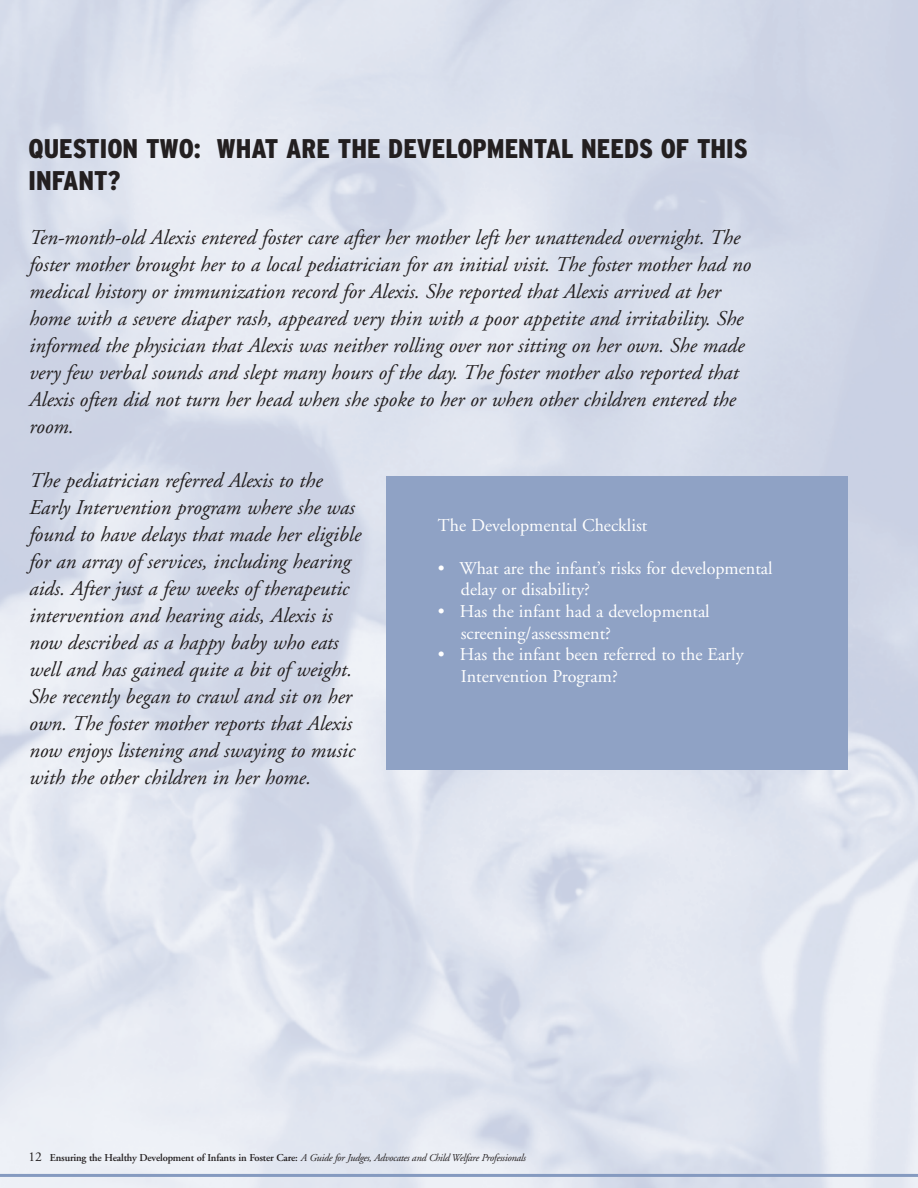
<style>
.page{position:relative;width:918px;height:1188px;background:#fff}
.page>*{position:absolute;margin:0;border:0;box-sizing:border-box;transform-origin:0 0}
.t1{font:900 condensed 27px/32.4px "Interstate";color:#231f20}
.t2{font:italic 21px/27px "Adobe Garamond";color:#231f20}
.t3{font:18px/21.6px "Adobe Garamond";color:#fff}
.t4{font:italic 10.5px "Adobe Garamond";letter-spacing:-.025em;color:#231f20}
.s1{font-style:normal;font-size:13.5px}
.s2{font-weight:600;font-style:normal}
</style>
<div class="page">
<div style="left:387px;top:476px;width:461px;height:294px;background:#8fa2c5"></div>
<hr style="left:0;top:1174px;width:918px;height:3px;background:#859ac0">
<p class="t1" style="left:28px;top:134px;width:721px">QUESTION TWO: WHAT ARE THE DEVELOPMENTAL NEEDS OF THIS<br>INFANT?</p>
<p class="t2" style="left:28px;top:226px;width:723px">Ten-month-old Alexis entered foster care after her mother left her unattended overnight. The foster mother brought her to a local pediatrician for an initial visit. The foster mother had no medical history or immunization record for Alexis. She reported that Alexis arrived at her home with a severe diaper rash, appeared very thin with a poor appetite and irritability. She informed the physician that Alexis was neither rolling over nor sitting on her own. She made very few verbal sounds and slept many hours of the day. The foster mother also reported that Alexis often did not turn her head when she spoke to her or when other children entered the room.</p>
<p class="t2" style="left:28px;top:469px;width:333px">The pediatrician referred Alexis to the Early Intervention program where she was found to have delays that made her eligible for an array of services, including hearing aids. After just a few weeks of therapeutic intervention and hearing aids, Alexis is now described as a happy baby who eats well and has gained quite a bit of weight.<br>She recently began to crawl and sit on her own. The foster mother reports that Alexis now enjoys listening and swaying to music with the other children in her home.</p>
<p class="t3" style="left:438px;top:516px;width:211px">The Developmental Checklist</p>
<p class="t3" style="left:461px;top:559px;width:313px;text-indent:-23px">• What are the infant’s risks for developmental delay or disability?</p>
<p class="t3" style="left:461px;top:602px;width:250px;text-indent:-23px">• Has the infant had a developmental screening/assessment?</p>
<p class="t3" style="left:461px;top:645px;width:284px;text-indent:-23px">• Has the infant been referred to the Early<br>Intervention Program?</p>
<p class="t4" style="left:28px;top:1154px;width:499px"><span class="s1">12</span> <span class="s2">Ensuring the Healthy Development of Infants in Foster Care:</span> A Guide for Judges, Advocates and Child Welfare Professionals</p>
</div>
